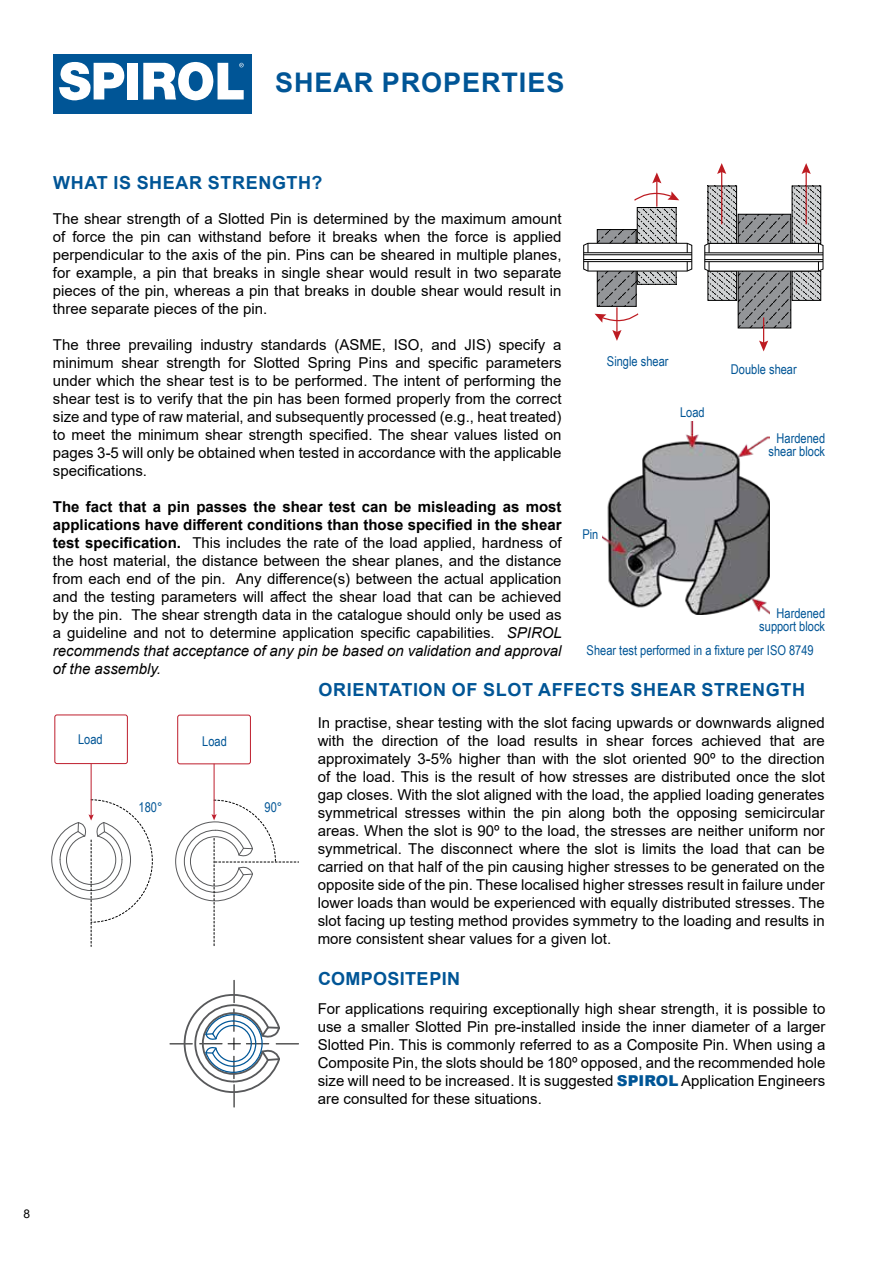
<style>
.page{position:relative;width:893px;height:1263px;background:#fff}
.page>*{position:absolute;margin:0;border:0;box-sizing:border-box;transform-origin:0 0}
.t1{font:700 27px "Arial";letter-spacing:.035em;color:#005596}
.t2{font:700 18px "Arial";letter-spacing:.035em;color:#005596}
.t3{font:700 18px "Arial";letter-spacing:.015em;color:#005596}
.t4{font:15px/18px "Arial";color:#000;text-align:justify}
.t5{font:13.5px/13.5px "Arial Narrow";color:#005596;text-align:center}
.t6{font:12px "Arial";color:#000}
.s1{font-weight:700}
.s2{font-style:italic}
.s3{font-weight:900;color:#005596}
</style>
<div class="page">
<svg style="left:639px;top:209px;width:35px;height:74px;background:#b2b4b5"></svg>
<div style="left:637px;top:207px;width:39px;height:78px;border:1px solid #000"></div>
<svg style="left:599px;top:231px;width:35px;height:74px;background:#87898c"></svg>
<div style="left:597px;top:229px;width:39px;height:78px;border:1px solid #000"></div>
<svg style="left:583px;top:243px;width:110px;height:29px"></svg>
<svg style="left:595px;top:307px;width:44px;height:34px"></svg>
<svg style="left:634px;top:172px;width:45px;height:35px"></svg>
<svg style="left:794px;top:188px;width:25px;height:54px"></svg>
<div style="left:792px;top:186px;width:29px;height:58px;border:1px solid #000"></div>
<svg style="left:794px;top:273px;width:25px;height:26px"></svg>
<div style="left:792px;top:271px;width:29px;height:30px;border:1px solid #000"></div>
<svg style="left:710px;top:188px;width:25px;height:54px"></svg>
<div style="left:708px;top:186px;width:29px;height:58px;border:1px solid #000"></div>
<svg style="left:710px;top:273px;width:25px;height:26px"></svg>
<div style="left:708px;top:271px;width:29px;height:30px;border:1px solid #000"></div>
<svg style="left:740px;top:216px;width:49px;height:110px;background:#87898c"></svg>
<div style="left:738px;top:214px;width:53px;height:114px;border:1px solid #000"></div>
<svg style="left:704px;top:243px;width:119px;height:29px"></svg>
<svg style="left:759px;top:317px;width:9px;height:34px"></svg>
<hr style="left:805px;top:170px;width:2px;height:54px;background:#bd1b21">
<svg style="left:802px;top:163px;width:9px;height:11px"></svg>
<hr style="left:721px;top:170px;width:1px;height:54px;background:#bd1b21">
<svg style="left:717px;top:163px;width:9px;height:11px"></svg>
<img style="left:603px;top:421px;width:167px;height:194px">
<svg style="left:170px;top:980px;width:129px;height:127px"></svg>
<hr style="left:91px;top:764px;width:1px;height:52px;background:#be1e2d">
<svg style="left:51px;top:799px;width:101px;height:147px"></svg>
<div style="left:54px;top:715px;width:74px;height:49px;border:1px solid #be1e2d;border-radius:2px"></div>
<hr style="left:214px;top:764px;width:1px;height:52px;background:#be1e2d">
<svg style="left:175px;top:800px;width:124px;height:146px"></svg>
<div style="left:177px;top:715px;width:74px;height:49px;border:1px solid #be1e2d;border-radius:2px"></div>
<div style="left:53px;top:54px;width:198px;height:59px;background:#005596"></div>
<div style="left:127px;top:63px;width:11px;height:36px;background:#fff"></div>
<svg style="left:59px;top:62px;width:66px;height:39px"></svg>
<svg style="left:143px;top:61px;width:101px;height:40px"></svg>
<h1 class="t1" style="left:275px;top:64px;width:291px">SHEAR PROPERTIES</h1>
<p class="t2" style="left:53px;top:170px;width:271px">WHAT IS SHEAR STRENGTH?</p>
<p class="t4" style="left:53px;top:210px;width:510px">The shear strength of a Slotted Pin is determined by the maximum amount of force the pin can withstand before it breaks when the force is applied perpendicular to the axis of the pin. Pins can be sheared in multiple planes, for example, a pin that breaks in single shear would result in two separate pieces of the pin, whereas a pin that breaks in double shear would result in three separate pieces of the pin.</p>
<p class="t4" style="left:53px;top:336px;width:510px">The three prevailing industry standards (ASME, ISO, and JIS) specify a minimum shear strength for Slotted Spring Pins and specific parameters under which the shear test is to be performed. The intent of performing the shear test is to verify that the pin has been formed properly from the correct size and type of raw material, and subsequently processed (e.g., heat treated) to meet the minimum shear strength specified. The shear values listed on pages 3-5 will only be obtained when tested in accordance with the applicable specifications.</p>
<p class="t4" style="left:53px;top:498px;width:510px"><span class="s1">The fact that a pin passes the shear test can be misleading as most applications have different conditions than those specified in the shear test specification.</span> This includes the rate of the load applied, hardness of the host material, the distance between the shear planes, and the distance from each end of the pin. Any difference(s) between the actual application and the testing parameters will affect the shear load that can be achieved by the pin. The shear strength data in the catalogue should only be used as a guideline and not to determine application specific capabilities. <span class="s2">SPIROL recommends that acceptance of any pin be based on validation and approval of the assembly.</span></p>
<p class="t2" style="left:319px;top:677px;width:488px">ORIENTATION OF SLOT AFFECTS SHEAR STRENGTH</p>
<p class="t4" style="left:318px;top:714px;width:509px">In practise, shear testing with the slot facing upwards or downwards aligned with the direction of the load results in shear forces achieved that are approximately 3-5% higher than with the slot oriented 90º to the direction of the load. This is the result of how stresses are distributed once the slot gap closes. With the slot aligned with the load, the applied loading generates symmetrical stresses within the pin along both the opposing semicircular areas. When the slot is 90º to the load, the stresses are neither uniform nor symmetrical. The disconnect where the slot is limits the load that can be carried on that half of the pin causing higher stresses to be generated on the opposite side of the pin. These localised higher stresses result in failure under lower loads than would be experienced with equally distributed stresses. The slot facing up testing method provides symmetry to the loading and results in more consistent shear values for a given lot.</p>
<p class="t3" style="left:318px;top:966px;width:144px">COMPOSITE PIN</p>
<p class="t4" style="left:318px;top:1000px;width:509px">For applications requiring exceptionally high shear strength, it is possible to use a smaller Slotted Pin pre-installed inside the inner diameter of a larger Slotted Pin. This is commonly referred to as a Composite Pin. When using a Composite Pin, the slots should be 180º opposed, and the recommended hole size will need to be increased. It is suggested <span class="s3">SPIROL</span> Application Engineers are consulted for these situations.</p>
<p class="t5" style="left:607px;top:354px;width:63px">Single shear</p>
<p class="t5" style="left:731px;top:362px;width:67px">Double shear</p>
<p class="t5" style="left:680px;top:405px;width:26px">Load</p>
<p class="t5" style="left:768px;top:431px;width:58px">Hardened shear block</p>
<p class="t5" style="left:582px;top:527px;width:17px">Pin</p>
<p class="t5" style="left:759px;top:605px;width:67px;text-align:right">Hardened support block</p>
<p class="t5" style="left:587px;top:643px;width:229px">Shear test performed in a fixture per ISO 8749</p>
<p class="t5" style="left:78px;top:732px;width:26px">Load</p>
<p class="t5" style="left:202px;top:734px;width:26px">Load</p>
<p class="t5" style="left:139px;top:800px;width:25px">180°</p>
<p class="t5" style="left:265px;top:800px;width:19px">90°</p>
<p class="t6" style="left:24px;top:1205px;width:8px">8</p>
</div>
